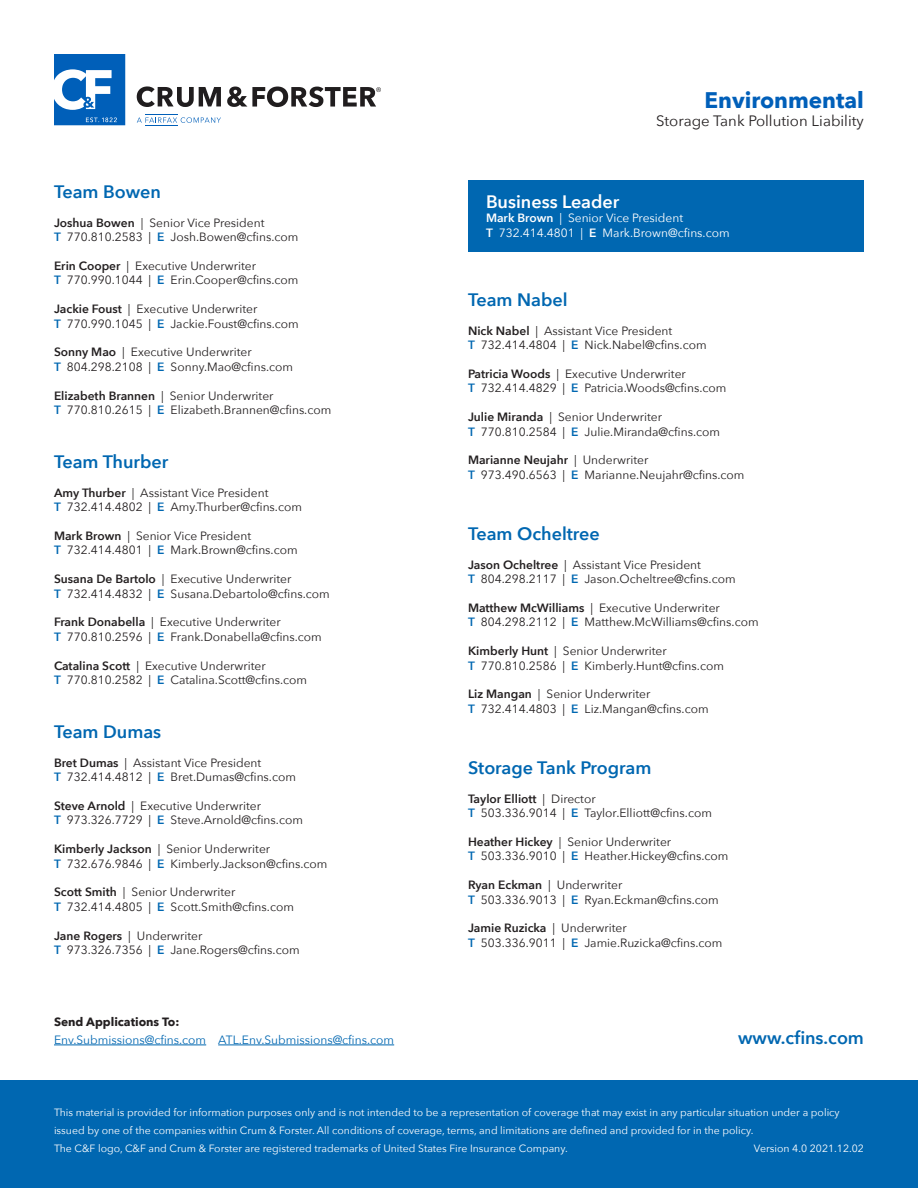
<style>
.page{position:relative;width:918px;height:1188px;background:#fff}
.page>*{position:absolute;margin:0;border:0;box-sizing:border-box;transform-origin:0 0}
.t1{font:700 22.5px "Avenir Next";color:#005fb9}
.t2{font:600 18px "Avenir Next";color:#0067b1}
.t3{font:600 18px "Avenir Next";color:#fff}
.t4{font:15px "Avenir Next";color:#231f20}
.t5{font:12px "Avenir Next";color:#231f20}
.t6{font:600 12px "Avenir Next";color:#231f20}
.t7{font:12px "Avenir Next";color:#fff}
.t8{font:12px "Avenir Next";color:#0067b1}
.t9{font:700 12px "Avenir Next";color:#231f20}
.Legal{font:10.5px/18px "Avenir Next";color:#fff}
.s1{font-weight:600}
.s2{font-weight:600;color:#0067b1}
.s3{font-weight:400}
</style>
<div class="page">
<svg style="left:137px;top:86px;width:84px;height:21px"></svg>
<svg style="left:137px;top:117px;width:84px;height:6px"></svg>
<hr style="left:145px;top:114px;width:33px;height:1px;background:#005fb9">
<hr style="left:145px;top:125px;width:33px;height:1px;background:#005fb9">
<svg style="left:54px;top:54px;width:71px;height:71px"></svg>
<svg style="left:227px;top:87px;width:154px;height:20px"></svg>
<div style="left:0;top:1080px;width:918px;height:108px;background:#0067b1"></div>
<hr style="left:54px;top:1045px;width:152px;height:1px;background:#0067b1">
<hr style="left:218px;top:1045px;width:176px;height:1px;background:#0067b1">
<div style="left:468px;top:180px;width:396px;height:72px;background:#0067b1"></div>
<p class="t2" style="left:54px;top:176px;width:109px">Team Bowen</p>
<p class="t5" style="left:54px;top:212px;width:212px"><span class="s1">Joshua Bowen</span> | Senior Vice President</p>
<p class="t5" style="left:54px;top:227px;width:246px"><span class="s2">T</span> 770.810.2583 | <span class="s2">E</span> Josh.Bowen@cfins.com</p>
<p class="t5" style="left:54px;top:256px;width:204px"><span class="s1">Erin Cooper</span> | Executive Underwriter</p>
<p class="t5" style="left:54px;top:270px;width:246px"><span class="s2">T</span> 770.990.1044 | <span class="s2">E</span> Erin.Cooper@cfins.com</p>
<p class="t5" style="left:54px;top:299px;width:205px"><span class="s1">Jackie Foust</span> | Executive Underwriter</p>
<p class="t5" style="left:54px;top:313px;width:246px"><span class="s2">T</span> 770.990.1045 | <span class="s2">E</span> Jackie.Foust@cfins.com</p>
<p class="t5" style="left:54px;top:342px;width:199px"><span class="s1">Sonny Mao</span> | Executive Underwriter</p>
<p class="t5" style="left:54px;top:356px;width:241px"><span class="s2">T</span> 804.298.2108 | <span class="s2">E</span> Sonny.Mao@cfins.com</p>
<p class="t5" style="left:54px;top:385px;width:221px"><span class="s1">Elizabeth Brannen</span> | Senior Underwriter</p>
<p class="t5" style="left:54px;top:400px;width:279px"><span class="s2">T</span> 770.810.2615 | <span class="s2">E</span> Elizabeth.Brannen@cfins.com</p>
<p class="t2" style="left:54px;top:446px;width:116px">Team Thurber</p>
<p class="t5" style="left:54px;top:482px;width:216px"><span class="s1">Amy Thurber</span> | Assistant Vice President</p>
<p class="t5" style="left:54px;top:497px;width:250px"><span class="s2">T</span> 732.414.4802 | <span class="s2">E</span> Amy.Thurber@cfins.com</p>
<p class="t5" style="left:54px;top:526px;width:199px"><span class="s1">Mark Brown</span> | Senior Vice President</p>
<p class="t5" style="left:54px;top:540px;width:245px"><span class="s2">T</span> 732.414.4801 | <span class="s2">E</span> Mark.Brown@cfins.com</p>
<p class="t5" style="left:54px;top:569px;width:239px"><span class="s1">Susana De Bartolo</span> | Executive Underwriter</p>
<p class="t5" style="left:54px;top:583px;width:277px"><span class="s2">T</span> 732.414.4832 | <span class="s2">E</span> Susana.Debartolo@cfins.com</p>
<p class="t5" style="left:54px;top:612px;width:228px"><span class="s1">Frank Donabella</span> | Executive Underwriter</p>
<p class="t5" style="left:54px;top:626px;width:269px"><span class="s2">T</span> 770.810.2596 | <span class="s2">E</span> Frank.Donabella@cfins.com</p>
<p class="t5" style="left:54px;top:655px;width:213px"><span class="s1">Catalina Scott</span> | Executive Underwriter</p>
<p class="t5" style="left:54px;top:670px;width:255px"><span class="s2">T</span> 770.810.2582 | <span class="s2">E</span> Catalina.Scott@cfins.com</p>
<p class="t2" style="left:54px;top:716px;width:109px">Team Dumas</p>
<p class="t5" style="left:54px;top:752px;width:209px"><span class="s1">Bret Dumas</span> | Assistant Vice President</p>
<p class="t5" style="left:54px;top:767px;width:244px"><span class="s2">T</span> 732.414.4812 | <span class="s2">E</span> Bret.Dumas@cfins.com</p>
<p class="t5" style="left:54px;top:796px;width:209px"><span class="s1">Steve Arnold</span> | Executive Underwriter</p>
<p class="t5" style="left:54px;top:810px;width:251px"><span class="s2">T</span> 973.326.7729 | <span class="s2">E</span> Steve.Arnold@cfins.com</p>
<p class="t5" style="left:54px;top:839px;width:218px"><span class="s1">Kimberly Jackson</span> | Senior Underwriter</p>
<p class="t5" style="left:54px;top:853px;width:275px"><span class="s2">T</span> 732.676.9846 | <span class="s2">E</span> Kimberly.Jackson@cfins.com</p>
<p class="t5" style="left:54px;top:882px;width:183px"><span class="s1">Scott Smith</span> | Senior Underwriter</p>
<p class="t5" style="left:54px;top:896px;width:241px"><span class="s2">T</span> 732.414.4805 | <span class="s2">E</span> Scott.Smith@cfins.com</p>
<p class="t5" style="left:54px;top:925px;width:150px"><span class="s1">Jane Rogers</span> | Underwriter</p>
<p class="t5" style="left:54px;top:940px;width:247px"><span class="s2">T</span> 973.326.7356 | <span class="s2">E</span> Jane.Rogers@cfins.com</p>
<p class="t9" style="left:54px;top:1011px;width:127px">Send Applications To:</p>
<p class="t8" style="left:54px;top:1030px;width:342px">Env.Submissions@cfins.com ATL.Env.Submissions@cfins.com</p>
<p class="t1" style="left:705px;top:81px;width:161px">Environmental</p>
<p class="t4" style="left:656px;top:108px;width:209px">Storage Tank Pollution Liability</p>
<p class="t3" style="left:486px;top:186px;width:135px">Business Leader</p>
<p class="t7" style="left:486px;top:208px;width:199px"><span class="s1">Mark Brown</span> | Senior Vice President</p>
<p class="t7" style="left:486px;top:222px;width:245px"><span class="s1">T</span> 732.414.4801 | <span class="s1">E</span> Mark.Brown@cfins.com</p>
<p class="t2" style="left:468px;top:284px;width:101px">Team Nabel</p>
<p class="t5" style="left:468px;top:320px;width:206px"><span class="s1">Nick Nabel</span> | Assistant Vice President</p>
<p class="t5" style="left:468px;top:335px;width:240px"><span class="s2">T</span> 732.414.4804 | <span class="s2">E</span> Nick.Nabel@cfins.com</p>
<p class="t5" style="left:468px;top:364px;width:219px"><span class="s1">Patricia Woods</span> | Executive Underwriter</p>
<p class="t5" style="left:468px;top:378px;width:260px"><span class="s2">T</span> 732.414.4829 | <span class="s2">E</span> Patricia.Woods@cfins.com</p>
<p class="t5" style="left:468px;top:407px;width:196px"><span class="s1">Julie Miranda</span> | Senior Underwriter</p>
<p class="t5" style="left:468px;top:421px;width:254px"><span class="s2">T</span> 770.810.2584 | <span class="s2">E</span> Julie.Miranda@cfins.com</p>
<p class="t6" style="left:468px;top:450px;width:182px">Marianne Neujahr <span class="s3">| Underwriter</span></p>
<p class="t5" style="left:468px;top:464px;width:278px"><span class="s2">T</span> 973.490.6563 | <span class="s2">E</span> Marianne.Neujahr@cfins.com</p>
<p class="t2" style="left:468px;top:518px;width:133px">Team Ocheltree</p>
<p class="t5" style="left:468px;top:554px;width:234px"><span class="s1">Jason Ocheltree</span> | Assistant Vice President</p>
<p class="t5" style="left:468px;top:569px;width:269px"><span class="s2">T</span> 804.298.2117 | <span class="s2">E</span> Jason.Ocheltree@cfins.com</p>
<p class="t5" style="left:468px;top:598px;width:253px"><span class="s1">Matthew McWilliams</span> | Executive Underwriter</p>
<p class="t5" style="left:468px;top:612px;width:292px"><span class="s2">T</span> 804.298.2112 | <span class="s2">E</span> Matthew.McWilliams@cfins.com</p>
<p class="t5" style="left:468px;top:641px;width:200px"><span class="s1">Kimberly Hunt</span> | Senior Underwriter</p>
<p class="t5" style="left:468px;top:655px;width:258px"><span class="s2">T</span> 770.810.2586 | <span class="s2">E</span> Kimberly.Hunt@cfins.com</p>
<p class="t5" style="left:468px;top:684px;width:184px"><span class="s1">Liz Mangan</span> | Senior Underwriter</p>
<p class="t5" style="left:468px;top:698px;width:242px"><span class="s2">T</span> 732.414.4803 | <span class="s2">E</span> Liz.Mangan@cfins.com</p>
<p class="t2" style="left:468px;top:752px;width:185px">Storage Tank Program</p>
<p class="t6" style="left:468px;top:788px;width:129px">Taylor Elliott <span class="s3">| Director</span></p>
<p class="t5" style="left:468px;top:803px;width:245px"><span class="s2">T</span> 503.336.9014 | <span class="s2">E</span> Taylor.Elliott@cfins.com</p>
<p class="t5" style="left:468px;top:832px;width:205px"><span class="s1">Heather Hickey</span> | Senior Underwriter</p>
<p class="t5" style="left:468px;top:846px;width:262px"><span class="s2">T</span> 503.336.9010 | <span class="s2">E</span> Heather.Hickey@cfins.com</p>
<p class="t5" style="left:468px;top:875px;width:156px"><span class="s1">Ryan Eckman</span> | Underwriter</p>
<p class="t5" style="left:468px;top:889px;width:252px"><span class="s2">T</span> 503.336.9013 | <span class="s2">E</span> Ryan.Eckman@cfins.com</p>
<p class="t6" style="left:468px;top:918px;width:160px">Jamie Ruzicka <span class="s3">| Underwriter</span></p>
<p class="t5" style="left:468px;top:932px;width:256px"><span class="s2">T</span> 503.336.9011 | <span class="s2">E</span> Jamie.Ruzicka@cfins.com</p>
<p class="t2" style="left:738px;top:1022px;width:127px">www.cfins.com</p>
<p class="Legal" style="left:54px;top:1103px;width:787px">This material is provided for information purposes only and is not intended to be a representation of coverage that may exist in any particular situation under a policy issued by one of the companies within Crum &amp; Forster. All conditions of coverage, terms, and limitations are defined and provided for in the policy.</p>
<p class="Legal" style="left:54px;top:1139px;width:515px">The C&amp;F logo, C&amp;F and Crum &amp; Forster are registered trademarks of United States Fire Insurance Company.</p>
<p class="Legal" style="left:754px;top:1139px;width:112px">Version 4.0 2021.12.02</p>
</div>
